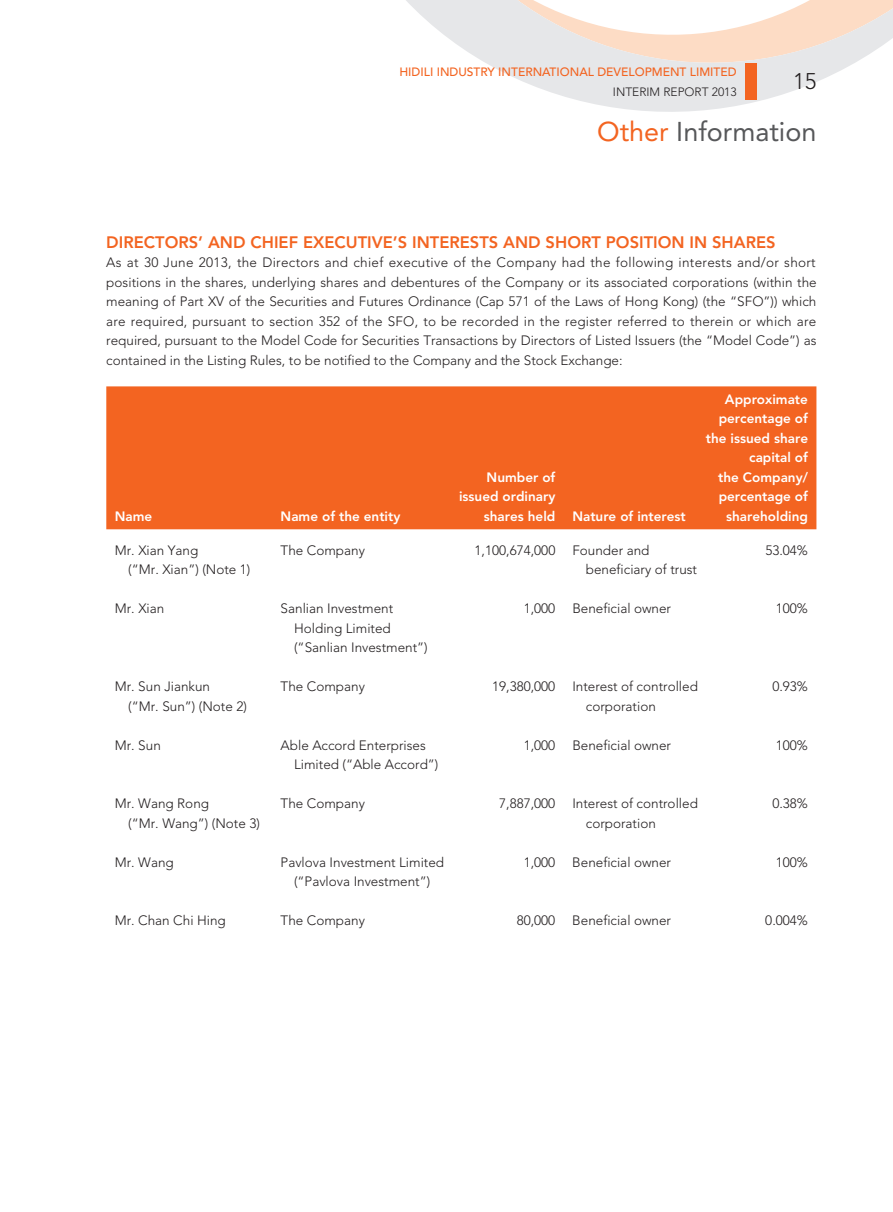
<style>
.page{position:relative;width:893px;height:1212px;background:#fff}
.page>*{position:absolute;margin:0;border:0;box-sizing:border-box;transform-origin:0 0}
.t1{font:27px "Avenir LT Std";color:#57585a}
.t2{font:300 22.5px "Avenir LT Std";color:#231f20}
.t3{font:800 16.5px "Avenir LT Std";color:#f36421}
.t4{font:300 13.5px/19.5px "Avenir LT Std";color:#231f20}
.t5{font:800 13.5px/19.5px "Avenir LT Std";color:#fff;text-align:right}
.t6{font:500 12px "Avenir LT Std";color:#f36421}
.t7{font:300 12px "Avenir LT Std";color:#231f20}
.s1{color:#f36421}
</style>
<div class="page">
<svg style="left:406px;top:0;width:487px;height:112px"></svg>
<div style="left:745px;top:64px;width:12px;height:36px;background:#f36421"></div>
<div style="left:106px;top:386px;width:710px;height:143px;background:#f36421"></div>
<p class="t6" style="left:399px;top:65px;width:339px">HIDILI INDUSTRY INTERNATIONAL DEVELOPMENT LIMITED</p>
<p class="t7" style="left:613px;top:85px;width:27px">Interim</p>
<p class="t7" style="left:663px;top:85px;width:16px">Repor</p>
<p class="t7" style="left:702px;top:85px;width:36px">t 2013</p>
<h2 class="t2" style="left:793px;top:68px;width:25px">15</h2>
<h1 class="t1" style="left:597px;top:116px;width:221px"><span class="s1">Other</span> Information</h1>
<p class="t3" style="left:106px;top:232px;width:671px">DIRECTORS’ AND CHIEF EXECUTIVE’S INTERESTS AND SHORT POSITION IN SHARES</p>
<p class="t4" style="left:106px;top:253px;width:712px;text-align:justify">As at 30 June 2013, the Directors and chief executive of the Company had the following interests and/or short positions in the shares, underlying shares and debentures of the Company or its associated corporations (within the meaning of Part XV of the Securities and Futures Ordinance (Cap 571 of the Laws of Hong Kong) (the “SFO”)) which are required, pursuant to section 352 of the SFO, to be recorded in the register referred to therein or which are required, pursuant to the Model Code for Securities Transactions by Directors of Listed Issuers (the “Model Code”) as contained in the Listing Rules, to be notified to the Company and the Stock Exchange:</p>
<p class="t5" style="left:115px;top:506px;width:39px">Name</p>
<p class="t5" style="left:281px;top:506px;width:121px">Name of the entity</p>
<p class="t5" style="left:459px;top:467px;width:98px">Number of issued ordinary shares held</p>
<p class="t5" style="left:572px;top:506px;width:115px">Nature of interest</p>
<p class="t5" style="left:706px;top:389px;width:104px">Approximate percentage of the issued share capital of<br>the Company/ percentage of shareholding</p>
<p class="t4" style="left:128px;top:541px;width:124px;text-indent:-14px">Mr. Xian Yang<br>(“Mr. Xian”) (Note 1)</p>
<p class="t4" style="left:281px;top:541px;width:86px">The Company</p>
<p class="t4" style="left:475px;top:541px;width:82px">1,100,674,000</p>
<p class="t4" style="left:586px;top:541px;width:113px;text-indent:-14px">Founder and beneficiary of trust</p>
<p class="t4" style="left:765px;top:541px;width:44px">53.04%</p>
<p class="t4" style="left:115px;top:599px;width:51px">Mr. Xian</p>
<p class="t4" style="left:294px;top:599px;width:135px;text-indent:-13px">Sanlian Investment<br>Holding Limited (“Sanlian Investment”)</p>
<p class="t4" style="left:524px;top:599px;width:33px">1,000</p>
<p class="t4" style="left:572px;top:599px;width:100px">Beneficial owner</p>
<p class="t4" style="left:776px;top:599px;width:34px">100%</p>
<p class="t4" style="left:128px;top:677px;width:120px;text-indent:-14px">Mr. Sun Jiankun<br>(“Mr. Sun”) (Note 2)</p>
<p class="t4" style="left:281px;top:677px;width:86px">The Company</p>
<p class="t4" style="left:492px;top:677px;width:65px">19,380,000</p>
<p class="t4" style="left:586px;top:677px;width:114px;text-indent:-14px">Interest of controlled corporation</p>
<p class="t4" style="left:772px;top:677px;width:37px">0.93%</p>
<p class="t4" style="left:115px;top:736px;width:48px">Mr. Sun</p>
<p class="t4" style="left:294px;top:736px;width:146px;text-indent:-14px">Able Accord Enterprises<br>Limited (“Able Accord”)</p>
<p class="t4" style="left:524px;top:736px;width:33px">1,000</p>
<p class="t4" style="left:572px;top:736px;width:100px">Beneficial owner</p>
<p class="t4" style="left:776px;top:736px;width:34px">100%</p>
<p class="t4" style="left:128px;top:794px;width:133px;text-indent:-14px">Mr. Wang Rong<br>(“Mr. Wang”) (Note 3)</p>
<p class="t4" style="left:281px;top:794px;width:86px">The Company</p>
<p class="t4" style="left:499px;top:794px;width:58px">7,887,000</p>
<p class="t4" style="left:586px;top:794px;width:114px;text-indent:-14px">Interest of controlled corporation</p>
<p class="t4" style="left:772px;top:794px;width:37px">0.38%</p>
<p class="t4" style="left:115px;top:853px;width:61px">Mr. Wang</p>
<p class="t4" style="left:281px;top:853px;width:165px;text-align:center">Pavlova Investment Limited (“Pavlova Investment”)</p>
<p class="t4" style="left:524px;top:853px;width:33px">1,000</p>
<p class="t4" style="left:572px;top:853px;width:100px">Beneficial owner</p>
<p class="t4" style="left:776px;top:853px;width:34px">100%</p>
<p class="t4" style="left:115px;top:911px;width:113px">Mr. Chan Chi Hing</p>
<p class="t4" style="left:281px;top:911px;width:86px">The Company</p>
<p class="t4" style="left:517px;top:911px;width:40px">80,000</p>
<p class="t4" style="left:572px;top:911px;width:100px">Beneficial owner</p>
<p class="t4" style="left:765px;top:911px;width:44px">0.004%</p>
</div>
